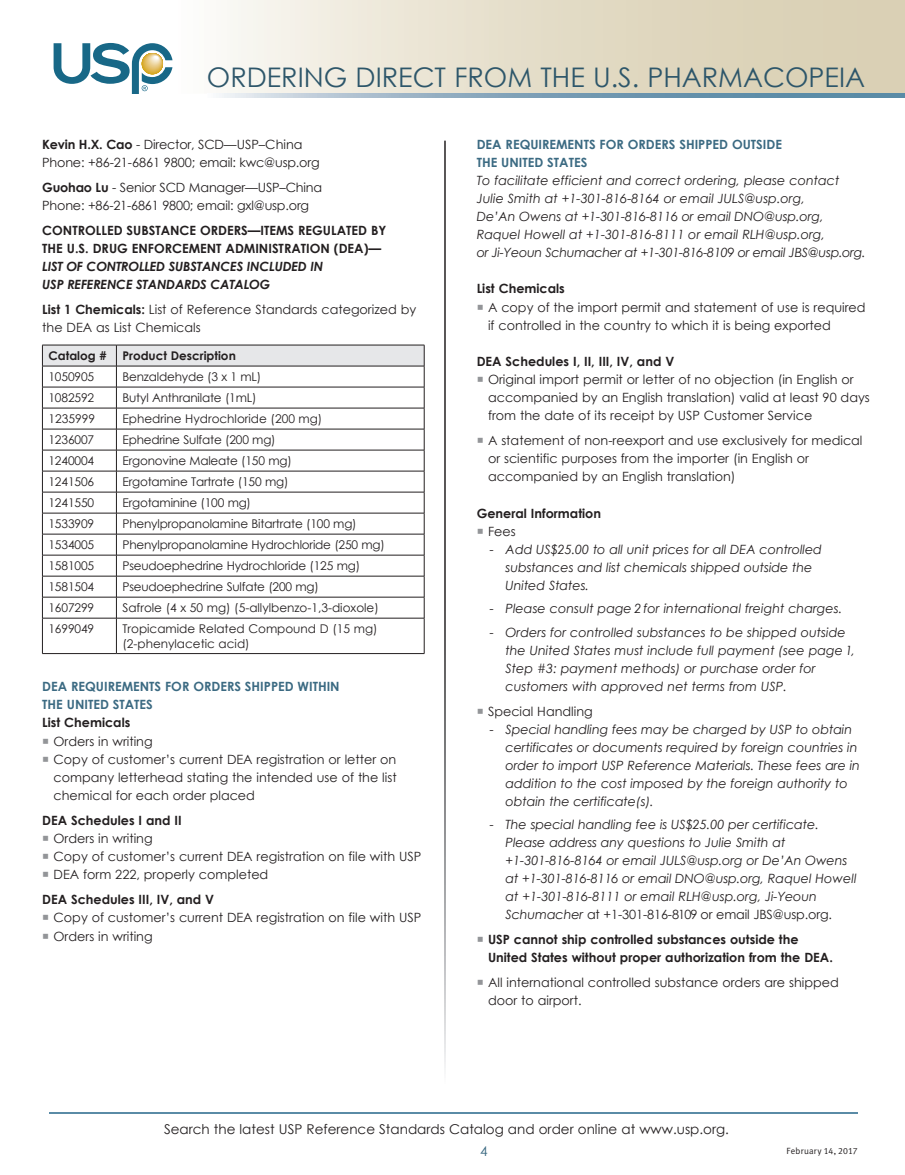
<style>
.page{position:relative;width:905px;height:1175px;background:#fff}
.page>*{position:absolute;margin:0;border:0;box-sizing:border-box;transform-origin:0 0}
.t1{font:27px "Century Gothic";color:#2d566a}
.t2{font:13.5px "Century Gothic";color:#231f20}
.t3{font:13.5px "Century Gothic";color:#3b6a82}
.t4{font:italic 12.75px/18px "Century Gothic";letter-spacing:-.005em;color:#231f20}
.t5{font:12.75px/18px "Century Gothic";color:#231f20}
.t6{font:700 12.75px/18px "Century Gothic";color:#231f20}
.t7{font:700 12.75px/18px "Century Gothic";color:#3b6a82}
.t8{font:italic 700 12.75px/18px "Century Gothic";letter-spacing:-.015em;color:#231f20}
.t9{font:12px/14.4px "Century Gothic";letter-spacing:-.015em;color:#231f20}
.t10{font:700 12px "Century Gothic";color:#231f20}
.t11{font:9px "Meta Plus Normal Caps";letter-spacing:.005em;color:#231f20}
.s1{font-weight:700}
.s2{color:#939598}
.s3{font-style:normal}
.s4{font-family:"Meta Plus Normal"}
</style>
<div class="page">
<svg style="left:219px;top:0;width:685px;height:94px"></svg>
<svg style="left:54px;top:43px;width:118px;height:51px"></svg>
<svg style="left:219px;top:94px;width:685px;height:4px"></svg>
<hr style="left:49px;top:1111px;width:808px;height:2px;background:#5a8ba6">
<svg style="left:42px;top:345px;width:383px;height:273px"></svg>
<hr style="left:42px;top:618px;width:74px;height:1px;background:#231f20">
<hr style="left:42px;top:618px;width:1px;height:35px;background:#231f20">
<hr style="left:116px;top:618px;width:308px;height:1px;background:#231f20">
<hr style="left:116px;top:618px;width:1px;height:35px;background:#231f20">
<hr style="left:424px;top:618px;width:1px;height:35px;background:#231f20">
<hr style="left:42px;top:653px;width:74px;height:1px;background:#231f20">
<hr style="left:116px;top:653px;width:308px;height:1px;background:#231f20">
<h1 class="t1" style="left:207px;top:61px;width:659px">ORDERING DIRECT FROM THE U.S. PHARMACOPEIA</h1>
<p class="t5" style="left:42px;top:135px;width:279px"><span class="s1">Kevin H.X. Cao</span> - Director, SCD—USP–China<br>Phone: +86-21-6861 9800; email: kwc@usp.org</p>
<p class="t5" style="left:42px;top:178px;width:281px"><span class="s1">Guohao Lu</span> - Senior SCD Manager—USP–China<br>Phone: +86-21-6861 9800; email: gxl@usp.org</p>
<p class="t6" style="left:42px;top:221px;width:345px">CONTROLLED SUBSTANCE ORDERS—ITEMS REGULATED BY<br>THE U.S. DRUG ENFORCEMENT ADMINISTRATION (DEA)—</p>
<p class="t8" style="left:42px;top:257px;width:282px">LIST OF CONTROLLED SUBSTANCES INCLUDED IN<br>USP REFERENCE STANDARDS CATALOG</p>
<p class="t5" style="left:42px;top:300px;width:375px"><span class="s1">List 1 Chemicals:</span> List of Reference Standards categorized by the DEA as List Chemicals</p>
<p class="t10" style="left:48px;top:348px;width:60px">Catalog #</p>
<p class="t10" style="left:122px;top:348px;width:115px">Product Description</p>
<p class="t9" style="left:48px;top:369px;width:47px">1050905</p>
<p class="t9" style="left:122px;top:369px;width:140px">Benzaldehyde (3 x 1 mL)</p>
<p class="t9" style="left:48px;top:390px;width:47px">1082592</p>
<p class="t9" style="left:122px;top:390px;width:136px">Butyl Anthranilate (1mL)</p>
<p class="t9" style="left:48px;top:411px;width:48px">1235999</p>
<p class="t9" style="left:122px;top:411px;width:201px">Ephedrine Hydrochloride (200 mg)</p>
<p class="t9" style="left:48px;top:432px;width:47px">1236007</p>
<p class="t9" style="left:122px;top:432px;width:155px">Ephedrine Sulfate (200 mg)</p>
<p class="t9" style="left:48px;top:453px;width:47px">1240004</p>
<p class="t9" style="left:122px;top:453px;width:171px">Ergonovine Maleate (150 mg)</p>
<p class="t9" style="left:48px;top:474px;width:47px">1241506</p>
<p class="t9" style="left:122px;top:474px;width:167px">Ergotamine Tartrate (150 mg)</p>
<p class="t9" style="left:48px;top:495px;width:47px">1241550</p>
<p class="t9" style="left:122px;top:495px;width:130px">Ergotaminine (100 mg)</p>
<p class="t9" style="left:48px;top:516px;width:47px">1533909</p>
<p class="t9" style="left:122px;top:516px;width:236px">Phenylpropanolamine Bitartrate (100 mg)</p>
<p class="t9" style="left:48px;top:537px;width:47px">1534005</p>
<p class="t9" style="left:122px;top:537px;width:264px">Phenylpropanolamine Hydrochloride (250 mg)</p>
<p class="t9" style="left:48px;top:558px;width:47px">1581005</p>
<p class="t9" style="left:122px;top:558px;width:239px">Pseudoephedrine Hydrochloride (125 mg)</p>
<p class="t9" style="left:48px;top:579px;width:47px">1581504</p>
<p class="t9" style="left:122px;top:579px;width:198px">Pseudoephedrine Sulfate (200 mg)</p>
<p class="t9" style="left:48px;top:600px;width:47px">1607299</p>
<p class="t9" style="left:122px;top:600px;width:258px">Safrole (4 x 50 mg) (5-allylbenzo-1,3-dioxole)</p>
<p class="t9" style="left:48px;top:621px;width:47px">1699049</p>
<p class="t9" style="left:122px;top:621px;width:257px">Tropicamide Related Compound D (15 mg) (2-phenylacetic acid)</p>
<p class="t7" style="left:42px;top:677px;width:299px">DEA REQUIREMENTS FOR ORDERS SHIPPED WITHIN<br>THE UNITED STATES</p>
<p class="t6" style="left:42px;top:713px;width:90px">List Chemicals</p>
<p class="t5" style="left:42px;top:732px;width:112px"><span class="s2">○</span> Orders in writing</p>
<p class="t5" style="left:54px;top:750px;width:344px;text-align:justify;text-indent:-11px"><span class="s2">○</span> Copy of customer’s current DEA registration or letter on company letterhead stating the intended use of the list chemical for each order placed</p>
<p class="t6" style="left:42px;top:810px;width:141px">DEA Schedules I and II</p>
<p class="t5" style="left:42px;top:829px;width:112px"><span class="s2">○</span> Orders in writing</p>
<p class="t5" style="left:42px;top:847px;width:380px"><span class="s2">○</span> Copy of customer’s current DEA registration on file with USP</p>
<p class="t5" style="left:42px;top:862px;width:228px;line-height:24.8px"><span class="s2">○</span> DEA form 222, properly completed<br><span class="s1">DEA Schedules III, IV, and V</span></p>
<p class="t5" style="left:42px;top:908px;width:380px"><span class="s2">○</span> Copy of customer’s current DEA registration on file with USP</p>
<p class="t5" style="left:42px;top:926px;width:112px"><span class="s2">○</span> Orders in writing</p>
<p class="t7" style="left:476px;top:135px;width:307px">DEA REQUIREMENTS FOR ORDERS SHIPPED OUTSIDE<br>THE UNITED STATES</p>
<p class="t4" style="left:476px;top:171px;width:390px">To facilitate efficient and correct ordering, please contact Julie Smith at +1-301-816-8164 or email JULS@usp.org,<br>De’An Owens at +1-301-816-8116 or email DNO@usp.org, Raquel Howell at +1-301-816-8111 or email RLH@usp.org,<br>or Ji-Yeoun Schumacher at +1-301-816-8109 or email JBS@usp.org.</p>
<p class="t6" style="left:476px;top:279px;width:90px">List Chemicals</p>
<p class="t5" style="left:488px;top:298px;width:379px;text-indent:-11px"><span class="s2">○</span> A copy of the import permit and statement of use is required if controlled in the country to which it is being exported</p>
<p class="t6" style="left:476px;top:352px;width:199px">DEA Schedules I, II, III, IV, and V</p>
<p class="t5" style="left:488px;top:370px;width:383px;text-indent:-11px"><span class="s2">○</span> Original import permit or letter of no objection (in English or accompanied by an English translation) valid at least 90 days from the date of its receipt by USP Customer Service</p>
<p class="t5" style="left:488px;top:431px;width:376px;text-indent:-11px"><span class="s2">○</span> A statement of non-reexport and use exclusively for medical or scientific purposes from the importer (in English or accompanied by an English translation)</p>
<p class="t6" style="left:476px;top:503px;width:126px">General Information</p>
<p class="t5" style="left:476px;top:522px;width:41px"><span class="s2">○</span> Fees</p>
<p class="t4" style="left:505px;top:540px;width:318px;text-indent:-16px"><span class="s3">-</span> Add US$25.00 to all unit prices for all DEA controlled substances and list chemicals shipped outside the<br>United States.</p>
<p class="t4" style="left:489px;top:599px;width:354px"><span class="s3">-</span> Please consult page 2 for international freight charges.</p>
<p class="t4" style="left:505px;top:623px;width:351px;text-indent:-16px"><span class="s3">-</span> Orders for controlled substances to be shipped outside the United States must include full payment (see page 1, Step #3: payment methods) or purchase order for customers with approved net terms from USP.</p>
<p class="t5" style="left:476px;top:702px;width:117px"><span class="s2">○</span> Special Handling</p>
<p class="t4" style="left:505px;top:720px;width:356px;text-indent:-16px"><span class="s3">-</span> Special handling fees may be charged by USP to obtain certificates or documents required by foreign countries in order to import USP Reference Materials. These fees are in addition to the cost imposed by the foreign authority to obtain the certificate(s).</p>
<p class="t4" style="left:505px;top:815px;width:352px;text-indent:-16px"><span class="s3">-</span> The special handling fee is US$25.00 per certificate.<br>Please address any questions to Julie Smith at +1-301-816-8164 or email JULS@usp.org or De’An Owens at +1-301-816-8116 or email DNO@usp.org, Raquel Howell at +1-301-816-8111 or email RLH@usp.org, Ji-Yeoun Schumacher <span class="s3">at +1-301-816-8109 or email JBS@usp.org.</span></p>
<p class="t6" style="left:488px;top:930px;width:346px;text-indent:-11px"><span class="s2">○</span> USP cannot ship controlled substances outside the<br>United States without proper authorization from the DEA.</p>
<p class="t5" style="left:488px;top:973px;width:352px;text-indent:-11px"><span class="s2">○</span> All international controlled substance orders are shipped door to airport.</p>
<p class="t2" style="left:164px;top:1121px;width:566px">Search the latest USP Reference Standards Catalog and order online at www.usp.org.</p>
<p class="t3" style="left:480px;top:1142px;width:9px">4</p>
<p class="t11" style="left:786px;top:1146px;width:73px">F<span class="s4">ebruary</span> 14, 2017</p>
</div>
